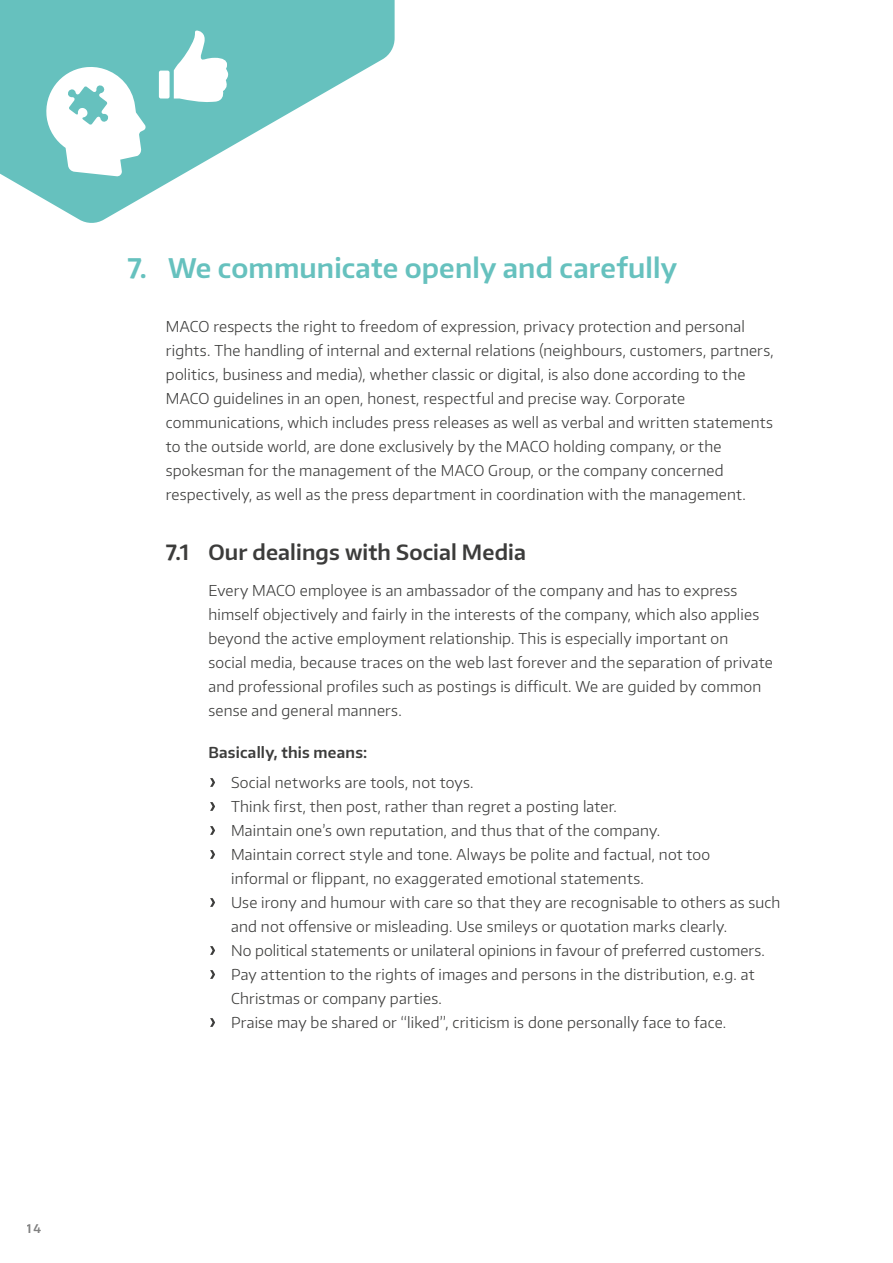
<style>
.page{position:relative;width:893px;height:1263px;background:#fff}
.page>*{position:absolute;margin:0;border:0;box-sizing:border-box;transform-origin:0 0}
.t1{font:600 27px "Encode Sans Normal";letter-spacing:.005em;color:#66c1be}
.t2{font:600 21px "Encode Sans Normal";letter-spacing:.005em;color:#3c3c3b}
.t3{font:300 15px/24px "Encode Sans Normal";letter-spacing:.015em;color:#3c3c3b}
.t4{font:600 15px "Encode Sans Normal";letter-spacing:.015em;color:#3c3c3b}
.t5{font:600 12px "Encode Sans Normal";color:#000}
</style>
<div class="page">
<svg style="left:210px;top:778px;width:5px;height:9px"></svg>
<svg style="left:210px;top:802px;width:5px;height:9px"></svg>
<svg style="left:210px;top:826px;width:5px;height:9px"></svg>
<svg style="left:210px;top:850px;width:5px;height:9px"></svg>
<svg style="left:210px;top:898px;width:5px;height:9px"></svg>
<svg style="left:210px;top:946px;width:5px;height:9px"></svg>
<svg style="left:210px;top:970px;width:5px;height:9px"></svg>
<svg style="left:210px;top:1018px;width:5px;height:9px"></svg>
<svg style="left:0;top:0;width:395px;height:223px;fill:#66c1be"></svg>
<svg style="left:43px;top:66px;width:103px;height:111px"></svg>
<svg style="left:159px;top:30px;width:72px;height:73px"></svg>
<p class="t5" style="left:27px;top:1220px;width:16px">14</p>
<h1 class="t1" style="left:128px;top:250px;width:551px">7. We communicate openly and carefully</h1>
<p class="t3" style="left:166px;top:314px;width:609px">MACO respects the right to freedom of expression, privacy protection and personal rights. The handling of internal and external relations (neighbours, customers, partners, politics, business and media), whether classic or digital, is also done according to the MACO guidelines in an open, honest, respectful and precise way. Corporate communications, which includes press releases as well as verbal and written statements to the outside world, are done exclusively by the MACO holding company, or the spokesman for the management of the MACO Group, or the company concerned respectively, as well as the press department in coordination with the management.</p>
<h2 class="t2" style="left:166px;top:538px;width:362px">7.1 Our dealings with Social Media</h2>
<p class="t3" style="left:208px;top:578px;width:566px">Every MACO employee is an ambassador of the company and has to express himself objectively and fairly in the interests of the company, which also applies beyond the active employment relationship. This is especially important on<br>social media, because traces on the web last forever and the separation of private and professional profiles such as postings is difficult. We are guided by common sense and general manners.</p>
<p class="t4" style="left:208px;top:743px;width:160px">Basically, this means:</p>
<p class="t3" style="left:231px;top:770px;width:551px">Social networks are tools, not toys.<br>Think first, then post, rather than regret a posting later.<br>Maintain one’s own reputation, and thus that of the company.<br>Maintain correct style and tone. Always be polite and factual, not too<br>informal or flippant, no exaggerated emotional statements.<br>Use irony and humour with care so that they are recognisable to others as such and not offensive or misleading. Use smileys or quotation marks clearly.<br>No political statements or unilateral opinions in favour of preferred customers.<br>Pay attention to the rights of images and persons in the distribution, e.g. at Christmas or company parties.<br>Praise may be shared or “liked”, criticism is done personally face to face.</p>
</div>
